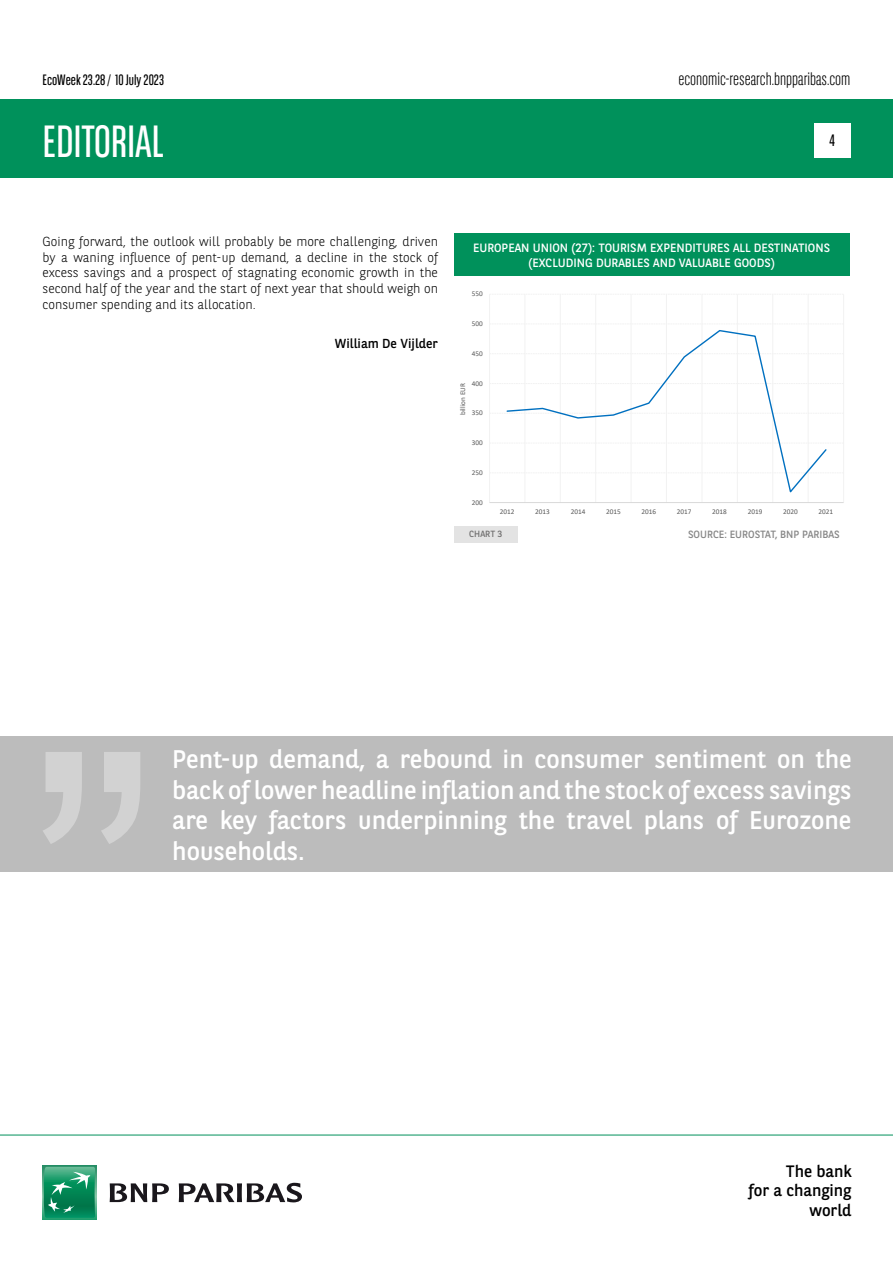
<style>
.page{position:relative;width:893px;height:1263px;background:#fff}
.page>*{position:absolute;margin:0;border:0;box-sizing:border-box;transform-origin:0 0}
.t1{font:45px "BNPP Sans Condensed";color:#fff}
.t2{font:25.5px/30.6px "BNPP Sans";color:#fff;text-align:justify}
.t3{font:300 18px "BNPP Sans Condensed";color:#000}
.t4{font:16.5px/19.8px "BNPP Sans";color:#000;text-align:right}
.t5{font:16.5px "BNPP Sans Condensed";color:#000}
.t6{font:15px "BNPP Sans Condensed";color:#000}
.t7{font:300 13.05px/15.6px "BNPP Sans";color:#000;text-align:justify}
.t8{font:13.05px "BNPP Sans";color:#000}
.t9{font:12px/14.4px "BNPP Sans";color:#fff;text-align:center}
.t10{font:10.5px "BNPP Sans";color:#878787}
.t11{font:9px "BNPP Sans";color:#706f6f}
.t12{font:7.2px "Calibri";color:#595959}
</style>
<div class="page">
<div style="left:1px;top:99px;width:892px;height:78px;background:#00915b"></div>
<svg style="left:43px;top:1166px;width:53px;height:53px"></svg>
<svg style="left:44px;top:1167px;width:51px;height:51px"></svg>
<svg style="left:110px;top:1183px;width:59px;height:19px"></svg>
<svg style="left:179px;top:1183px;width:123px;height:19px"></svg>
<hr style="left:0;top:1135px;width:893px;height:1px;background:#00915b">
<div style="left:814px;top:123px;width:36px;height:34px;background:#fff"></div>
<svg style="left:490px;top:383px;width:353px;height:1px"></svg>
<svg style="left:490px;top:353px;width:353px;height:1px"></svg>
<hr style="left:489px;top:294px;width:1px;height:208px;background:#f2f2f2">
<hr style="left:525px;top:294px;width:1px;height:208px;background:#f2f2f2">
<hr style="left:560px;top:294px;width:1px;height:208px;background:#f2f2f2">
<hr style="left:595px;top:294px;width:1px;height:208px;background:#f2f2f2">
<hr style="left:631px;top:294px;width:1px;height:208px;background:#f2f2f2">
<hr style="left:666px;top:294px;width:1px;height:208px;background:#f2f2f2">
<hr style="left:702px;top:294px;width:1px;height:208px;background:#f2f2f2">
<hr style="left:737px;top:294px;width:1px;height:208px;background:#f2f2f2">
<hr style="left:772px;top:294px;width:1px;height:208px;background:#f2f2f2">
<hr style="left:808px;top:294px;width:1px;height:208px;background:#f2f2f2">
<hr style="left:843px;top:294px;width:1px;height:208px;background:#f2f2f2">
<hr style="left:489px;top:502px;width:355px;height:1px;background:#d9d9d9">
<svg style="left:506px;top:330px;width:322px;height:163px"></svg>
<div style="left:454px;top:234px;width:395px;height:42px;background:#00915b"></div>
<div style="left:454px;top:526px;width:64px;height:16px;background:#e3e3e3"></div>
<div style="left:0;top:737px;width:892px;height:135px;background:#bcbcbc"></div>
<svg style="left:43px;top:752px;width:97px;height:92px"></svg>
<p class="t6" style="left:43px;top:70px;width:123px">EcoWeek 23.28 / 10 July 2023</p>
<h3 class="t3" style="left:678px;top:67px;width:174px">economic-research.bnpparibas.com</h3>
<h1 class="t1" style="left:43px;top:113px;width:123px">EDITORIAL</h1>
<p class="t5" style="left:829px;top:130px;width:7px">4</p>
<p class="t7" style="left:43px;top:233px;width:397px">Going forward, the outlook will probably be more challenging, driven by a waning influence of pent-up demand, a decline in the stock of excess savings and a prospect of stagnating economic growth in the second half of the year and the start of next year that should weigh on consumer spending and its allocation.</p>
<p class="t8" style="left:335px;top:335px;width:105px">William De Vijlder</p>
<p class="t9" style="left:473px;top:240px;width:359px">EUROPEAN UNION (27): TOURISM EXPENDITURES ALL DESTINATIONS (EXCLUDING DURABLES AND VALUABLE GOODS)</p>
<p class="t12" style="left:472px;top:289px;width:13px">550</p>
<p class="t12" style="left:472px;top:319px;width:13px">500</p>
<p class="t12" style="left:472px;top:348px;width:13px">450</p>
<p class="t12" style="left:472px;top:378px;width:13px">400</p>
<p class="t12" style="left:458px;top:415px;width:33px;rotate:-90deg">billion EUR</p>
<p class="t12" style="left:472px;top:408px;width:13px">350</p>
<p class="t12" style="left:472px;top:438px;width:13px">300</p>
<p class="t12" style="left:472px;top:467px;width:13px">250</p>
<p class="t12" style="left:472px;top:497px;width:13px">200</p>
<p class="t12" style="left:500px;top:507px;width:16px">2012</p>
<p class="t12" style="left:535px;top:507px;width:16px">2013</p>
<p class="t12" style="left:571px;top:507px;width:16px">2014</p>
<p class="t12" style="left:606px;top:507px;width:16px">2015</p>
<p class="t12" style="left:641px;top:507px;width:16px">2016</p>
<p class="t12" style="left:677px;top:507px;width:16px">2017</p>
<p class="t12" style="left:712px;top:507px;width:16px">2018</p>
<p class="t12" style="left:748px;top:507px;width:16px">2019</p>
<p class="t12" style="left:783px;top:507px;width:16px">2020</p>
<p class="t12" style="left:818px;top:507px;width:16px">2021</p>
<p class="t11" style="left:469px;top:528px;width:35px">CHART 3</p>
<p class="t10" style="left:688px;top:527px;width:153px">SOURCE: EUROSTAT, BNP PARIBAS</p>
<h2 class="t2" style="left:172px;top:743px;width:681px">Pent-up demand, a rebound in consumer sentiment on the back of lower headline inflation and the stock of excess savings are key factors underpinning the travel plans of Eurozone households.</h2>
<p class="t4" style="left:748px;top:1160px;width:104px">The bank<br>for a changing world</p>
</div>
